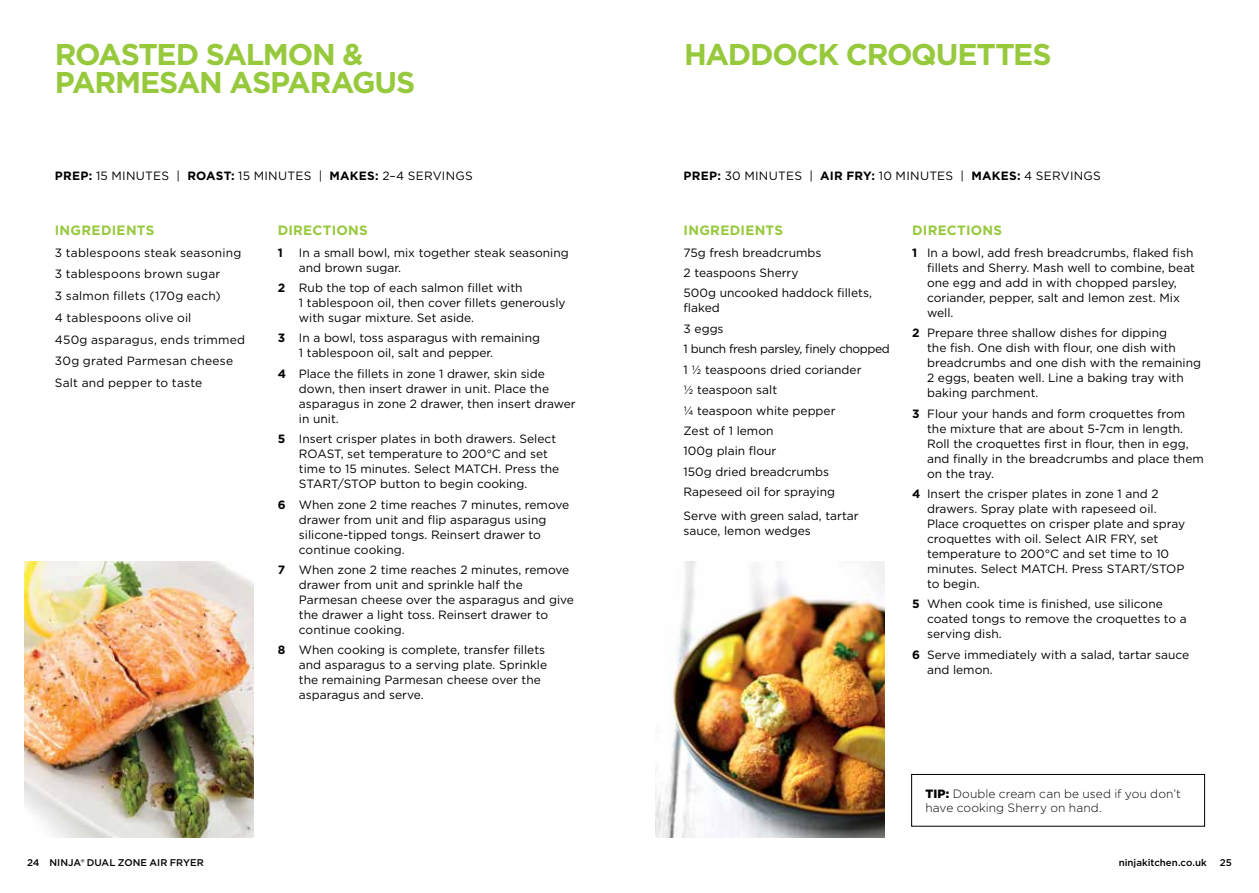
<style>
.page{position:relative;width:1259px;height:893px;background:#fff}
.page>*{position:absolute;margin:0;border:0;box-sizing:border-box;transform-origin:0 0}
.t1{font:700 30px/28.5px "Gotham";letter-spacing:-.045em;color:#97c93d}
.t2{font:700 13.5px "Gotham";letter-spacing:.02em;color:#97c93d}
.t3{font:12px/15px "Gotham";color:#000}
.t4{font:12px "Gotham";letter-spacing:.025em;color:#000}
.t5{font:300 12px/13.5px "Gotham";letter-spacing:.01em;color:#000}
.t6{font:700 12px "Gotham";color:#000}
.t7{font:500 9.75px "Gotham";color:#000}
.s1{font-weight:700}
.s2{font-weight:900}
</style>
<div class="page">
<img style="left:24px;top:561px;width:230px;height:277px">
<img style="left:655px;top:561px;width:229px;height:277px">
<div style="left:911px;top:774px;width:294px;height:53px;border:1px solid #000"></div>
<h1 class="t1" style="left:55px;top:39px;width:362px">ROASTED SALMON &amp;<br>PARMESAN ASPARAGUS</h1>
<p class="t4" style="left:55px;top:168px;width:419px"><span class="s1">PREP:</span> 15 MINUTES | <span class="s1">ROAST:</span> 15 MINUTES | <span class="s1">MAKES:</span> 2–4 SERVINGS</p>
<p class="t2" style="left:55px;top:221px;width:101px">INGREDIENTS</p>
<p class="t3" style="left:55px;top:241px;width:192px;line-height:21.8px">3 tablespoons steak seasoning<br>3 tablespoons brown sugar<br>3 salmon fillets (170g each)<br>4 tablespoons olive oil<br>450g asparagus, ends trimmed<br>30g grated Parmesan cheese<br>Salt and pepper to taste</p>
<p class="t2" style="left:278px;top:221px;width:91px">DIRECTIONS</p>
<p class="t6" style="left:278px;top:244px;width:7px">1</p>
<p class="t3" style="left:299px;top:245px;width:271px">In a small bowl, mix together steak seasoning and brown sugar.</p>
<p class="t3" style="left:299px;top:280px;width:268px;text-indent:-21px"><span class="s1">2</span> Rub the top of each salmon fillet with<br>1 tablespoon oil, then cover fillets generously with sugar mixture. Set aside.</p>
<p class="t3" style="left:299px;top:330px;width:243px;text-indent:-21px"><span class="s1">3</span> In a bowl, toss asparagus with remaining<br>1 tablespoon oil, salt and pepper.</p>
<p class="t3" style="left:299px;top:366px;width:278px;text-indent:-21px"><span class="s1">4</span> Place the fillets in zone 1 drawer, skin side down, then insert drawer in unit. Place the asparagus in zone 2 drawer, then insert drawer in unit.</p>
<p class="t3" style="left:299px;top:431px;width:262px;text-indent:-21px"><span class="s1">5</span> Insert crisper plates in both drawers. Select ROAST, set temperature to 200°C and set time to 15 minutes. Select MATCH. Press the START/STOP button to begin cooking.</p>
<p class="t3" style="left:299px;top:497px;width:272px;text-indent:-21px"><span class="s1">6</span> When zone 2 time reaches 7 minutes, remove drawer from unit and flip asparagus using silicone-tipped tongs. Reinsert drawer to continue cooking.</p>
<p class="t3" style="left:299px;top:562px;width:276px;text-indent:-21px"><span class="s1">7</span> When zone 2 time reaches 2 minutes, remove drawer from unit and sprinkle half the Parmesan cheese over the asparagus and give the drawer a light toss. Reinsert drawer to continue cooking.</p>
<p class="t3" style="left:299px;top:642px;width:250px;text-indent:-21px"><span class="s1">8</span> When cooking is complete, transfer fillets and asparagus to a serving plate. Sprinkle the remaining Parmesan cheese over the asparagus and serve.</p>
<h1 class="t1" style="left:684px;top:39px;width:369px">HADDOCK CROQUETTES</h1>
<p class="t4" style="left:683px;top:168px;width:419px"><span class="s1">PREP:</span> 30 MINUTES | <span class="s1">AIR FRY:</span> 10 MINUTES | <span class="s1">MAKES:</span> 4 SERVINGS</p>
<p class="t2" style="left:683px;top:221px;width:101px">INGREDIENTS</p>
<p class="t3" style="left:683px;top:242px;width:190px;line-height:20.4px">75g fresh breadcrumbs<br>2 teaspoons Sherry<br>500g uncooked haddock fillets,</p>
<p class="t3" style="left:683px;top:298px;width:208px;line-height:20.4px">flaked<br>3 eggs<br>1 bunch fresh parsley, finely chopped<br>1 ½ teaspoons dried coriander<br>½ teaspoon salt<br>¼ teaspoon white pepper<br>Zest of 1 lemon<br>100g plain flour<br>150g dried breadcrumbs<br>Rapeseed oil for spraying</p>
<p class="t3" style="left:683px;top:508px;width:176px">Serve with green salad, tartar sauce, lemon wedges</p>
<p class="t2" style="left:912px;top:221px;width:91px">DIRECTIONS</p>
<p class="t3" style="left:927px;top:245px;width:269px;text-indent:-15px"><span class="s1">1</span> In a bowl, add fresh breadcrumbs, flaked fish fillets and Sherry. Mash well to combine, beat one egg and add in with chopped parsley, coriander, pepper, salt and lemon zest. Mix well.</p>
<p class="t3" style="left:927px;top:325px;width:275px;text-indent:-15px"><span class="s1">2</span> Prepare three shallow dishes for dipping<br>the fish. One dish with flour, one dish with breadcrumbs and one dish with the remaining 2 eggs, beaten well. Line a baking tray with baking parchment.</p>
<p class="t3" style="left:927px;top:405px;width:278px;text-indent:-15px"><span class="s1">3</span> Flour your hands and form croquettes from the mixture that are about 5-7cm in length.<br>Roll the croquettes first in flour, then in egg, and finally in the breadcrumbs and place them on the tray.</p>
<p class="t3" style="left:927px;top:486px;width:260px;text-indent:-15px"><span class="s1">4</span> Insert the crisper plates in zone 1 and 2 drawers. Spray plate with rapeseed oil.<br>Place croquettes on crisper plate and spray croquettes with oil. Select AIR FRY, set temperature to 200°C and set time to 10 minutes. Select MATCH. Press START/STOP to begin.</p>
<p class="t3" style="left:927px;top:596px;width:261px;text-indent:-15px"><span class="s1">5</span> When cook time is finished, use silicone coated tongs to remove the croquettes to a serving dish.</p>
<p class="t3" style="left:927px;top:647px;width:264px;text-indent:-15px"><span class="s1">6</span> Serve immediately with a salad, tartar sauce and lemon.</p>
<p class="t5" style="left:925px;top:787px;width:257px"><span class="s2">TIP:</span> Double cream can be used if you don’t have cooking Sherry on hand.</p>
<p class="t7" style="left:27px;top:856px;width:178px">24 NINJA® DUAL ZONE AIR FRYER</p>
<p class="t7" style="left:1118px;top:856px;width:90px">ninjakitchen.co.uk</p>
<p class="t7" style="left:1219px;top:856px;width:14px">25</p>
</div>
